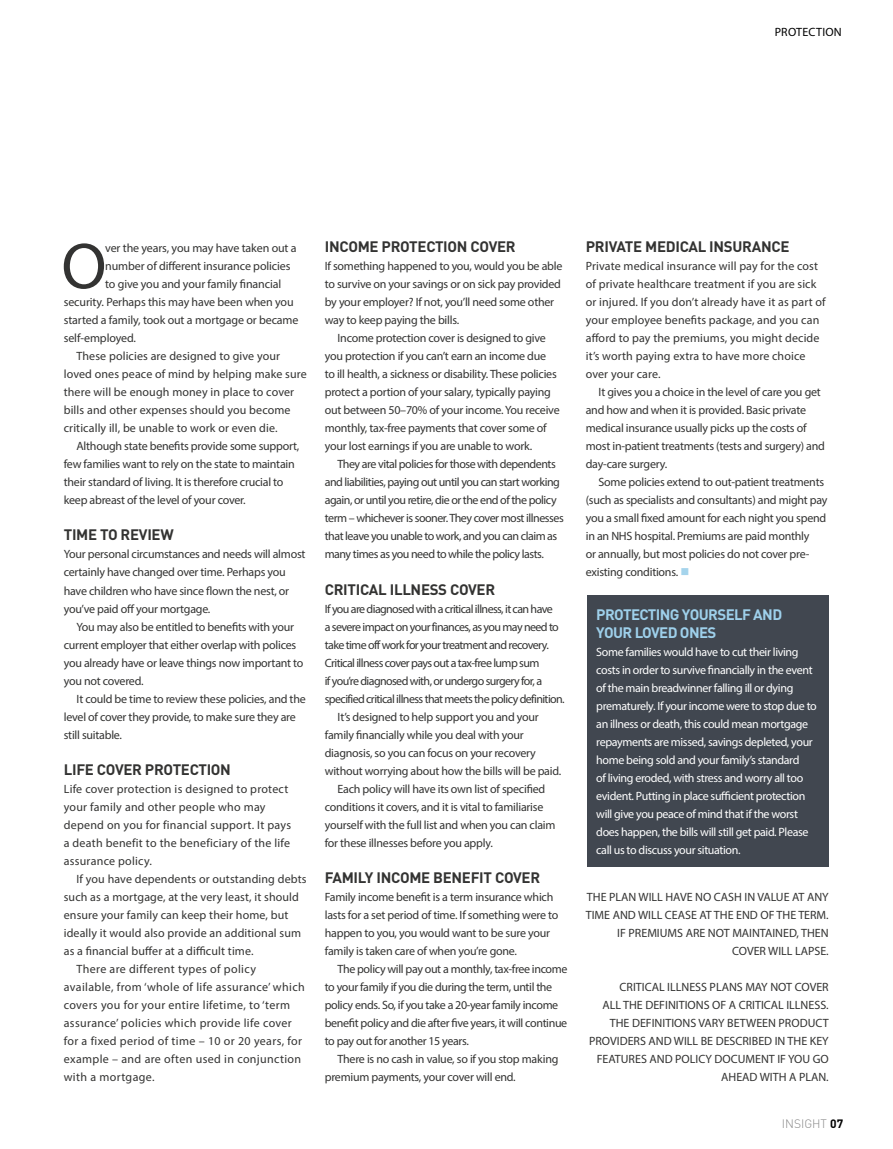
<style>
.page{position:relative;width:893px;height:1149px;background:#fff}
.page>*{position:absolute;margin:0;border:0;box-sizing:border-box;transform-origin:0 0}
.t1{font:65.4px "Myriad Pro";color:#333332}
.t2{font:700 15px "DIN";letter-spacing:-.02em;color:#333332}
.t3{font:700 15px/18px "DIN";letter-spacing:-.04em;color:#9ed0eb}
.t4{font:12px/18px "Myriad Pro";letter-spacing:-.02em;color:#333332}
.t5{font:12px/18px "Myriad Pro";letter-spacing:.01em;color:#333332}
.t6{font:12px/18px "Myriad Pro";letter-spacing:-.03em;color:#fff}
.t7{font:12px/18px "Myriad Pro";color:#333332;text-align:right}
.t8{font:12px "Myriad Pro";letter-spacing:-.05em;color:#333332}
.t9{font:12px/18px "Myriad Pro";letter-spacing:-.04em;color:#333332}
.t10{font:12px "Myriad Pro";letter-spacing:.03em;color:#333332}
.t11{font:12px/18px "Myriad Pro";letter-spacing:.02em;color:#333332}
.t12{font:12px "Myriad Pro";letter-spacing:.02em;color:#000}
.t13{font:300 12px "DIN";color:#878787}
.s1{color:#a5d4ec}
.s2{font-weight:700;color:#000}
</style>
<div class="page">
<div style="left:588px;top:595px;width:241px;height:271px;background:#414750"></div>
<p class="t12" style="left:775px;top:25px;width:69px">PROTECTION</p>
<h1 class="t1" style="left:61px;top:226px;width:47px">O</h1>
<p class="t4" style="left:105px;top:239px;width:193px">ver the years, you may have taken out a</p>
<p class="t4" style="left:105px;top:257px;width:187px">number of different insurance policies</p>
<p class="t4" style="left:105px;top:275px;width:178px">to give you and your family financial</p>
<p class="t4" style="left:64px;top:293px;width:231px">security. Perhaps this may have been when you</p>
<p class="t4" style="left:64px;top:311px;width:236px">started a family, took out a mortgage or became</p>
<p class="t4" style="left:64px;top:329px;width:74px">self-employed.</p>
<p class="t5" style="left:77px;top:347px;width:205px">These policies are designed to give your</p>
<p class="t5" style="left:64px;top:365px;width:245px">loved ones peace of mind by helping make sure</p>
<p class="t5" style="left:64px;top:383px;width:232px">there will be enough money in place to cover</p>
<p class="t5" style="left:64px;top:401px;width:228px">bills and other expenses should you become</p>
<p class="t5" style="left:64px;top:419px;width:215px">critically ill, be unable to work or even die.</p>
<p class="t4" style="left:77px;top:437px;width:224px">Although state benefits provide some support,</p>
<p class="t4" style="left:64px;top:455px;width:232px">few families want to rely on the state to maintain</p>
<p class="t4" style="left:64px;top:473px;width:221px">their standard of living. It is therefore crucial to</p>
<p class="t4" style="left:64px;top:491px;width:183px">keep abreast of the level of your cover.</p>
<p class="t2" style="left:64px;top:525px;width:111px">TIME TO REVIEW</p>
<p class="t4" style="left:64px;top:545px;width:243px">Your personal circumstances and needs will almost certainly have changed over time. Perhaps you have children who have since flown the nest, or you’ve paid off your mortgage.</p>
<p class="t4" style="left:64px;top:617px;width:241px;text-indent:13px">You may also be entitled to benefits with your current employer that either overlap with polices you already have or leave things now important to you not covered.</p>
<p class="t4" style="left:64px;top:689px;width:244px;text-indent:13px">It could be time to review these policies, and the level of cover they provide, to make sure they are still suitable.</p>
<p class="t2" style="left:64px;top:759px;width:169px">LIFE COVER PROTECTION</p>
<p class="t11" style="left:64px;top:779px;width:229px">Life cover protection is designed to protect your family and other people who may depend on you for financial support. It pays a death benefit to the beneficiary of the life assurance policy.</p>
<p class="t5" style="left:77px;top:869px;width:232px">If you have dependents or outstanding debts</p>
<p class="t5" style="left:64px;top:887px;width:237px">such as a mortgage, at the very least, it should</p>
<p class="t5" style="left:64px;top:905px;width:226px">ensure your family can keep their home, but</p>
<p class="t5" style="left:64px;top:923px;width:239px">ideally it would also provide an additional sum</p>
<p class="t5" style="left:64px;top:941px;width:191px">as a financial buffer at a difficult time.</p>
<p class="t10" style="left:77px;top:961px;width:181px">There are different types of policy</p>
<p class="t10" style="left:64px;top:979px;width:242px">available, from ‘whole of life assurance’ which</p>
<p class="t10" style="left:64px;top:997px;width:228px">covers you for your entire lifetime, to ‘term</p>
<p class="t10" style="left:64px;top:1015px;width:230px">assurance’ policies which provide life cover</p>
<p class="t10" style="left:64px;top:1033px;width:240px">for a fixed period of time – 10 or 20 years, for</p>
<p class="t10" style="left:64px;top:1051px;width:239px">example – and are often used in conjunction</p>
<p class="t10" style="left:64px;top:1069px;width:92px">with a mortgage.</p>
<p class="t2" style="left:325px;top:237px;width:192px">INCOME PROTECTION COVER</p>
<p class="t4" style="left:325px;top:257px;width:239px">If something happened to you, would you be able to survive on your savings or on sick pay provided by your employer? If not, you’ll need some other way to keep paying the bills.</p>
<p class="t4" style="left:325px;top:329px;width:236px;text-indent:13px">Income protection cover is designed to give you protection if you can’t earn an income due<br>to ill health, a sickness or disability. These policies protect a portion of your salary, typically paying out between 50–70% of your income. You receive monthly, tax-free payments that cover some of your lost earnings if you are unable to work.</p>
<p class="t9" style="left:325px;top:455px;width:240px;text-indent:13px">They are vital policies for those with dependents and liabilities, paying out until you can start working again, or until you retire, die or the end of the policy term – whichever is sooner. They cover most illnesses that leave you unable to work, and you can claim as many times as you need to while the policy lasts.</p>
<p class="t2" style="left:325px;top:579px;width:172px">CRITICAL ILLNESS COVER</p>
<p class="t8" style="left:325px;top:601px;width:230px">If you are diagnosed with a critical illness, it can have</p>
<p class="t8" style="left:325px;top:619px;width:236px">a severe impact on your finances, as you may need to</p>
<p class="t8" style="left:325px;top:637px;width:226px">take time off work for your treatment and recovery.</p>
<p class="t8" style="left:325px;top:655px;width:216px">Critical illness cover pays out a tax-free lump sum</p>
<p class="t8" style="left:325px;top:673px;width:219px">if you’re diagnosed with, or undergo surgery for, a</p>
<p class="t8" style="left:325px;top:691px;width:241px">specified critical illness that meets the policy definition.</p>
<p class="t4" style="left:338px;top:707px;width:203px">It’s designed to help support you and your</p>
<p class="t4" style="left:325px;top:725px;width:200px">family financially while you deal with your</p>
<p class="t4" style="left:325px;top:743px;width:213px">diagnosis, so you can focus on your recovery</p>
<p class="t4" style="left:325px;top:761px;width:238px">without worrying about how the bills will be paid.</p>
<p class="t4" style="left:338px;top:779px;width:209px">Each policy will have its own list of specified</p>
<p class="t4" style="left:325px;top:797px;width:220px">conditions it covers, and it is vital to familiarise</p>
<p class="t4" style="left:325px;top:815px;width:232px">yourself with the full list and when you can claim</p>
<p class="t4" style="left:325px;top:833px;width:170px">for these illnesses before you apply.</p>
<p class="t2" style="left:325px;top:867px;width:217px">FAMILY INCOME BENEFIT COVER</p>
<p class="t4" style="left:325px;top:887px;width:235px">Family income benefit is a term insurance which lasts for a set period of time. If something were to happen to you, you would want to be sure your family is taken care of when you’re gone.</p>
<p class="t4" style="left:325px;top:959px;width:244px;text-indent:13px">The policy will pay out a monthly, tax-free income to your family if you die during the term, until the policy ends. So, if you take a 20-year family income benefit policy and die after five years, it will continue to pay out for another 15 years.</p>
<p class="t4" style="left:325px;top:1049px;width:235px;text-indent:13px">There is no cash in value, so if you stop making premium payments, your cover will end.</p>
<p class="t2" style="left:586px;top:237px;width:205px">PRIVATE MEDICAL INSURANCE</p>
<p class="t5" style="left:586px;top:257px;width:241px">Private medical insurance will pay for the cost of private healthcare treatment if you are sick or injured. If you don’t already have it as part of your employee benefits package, and you can afford to pay the premiums, you might decide it’s worth paying extra to have more choice over your care.</p>
<p class="t4" style="left:586px;top:383px;width:241px;text-indent:13px">It gives you a choice in the level of care you get and how and when it is provided. Basic private medical insurance usually picks up the costs of most in-patient treatments (tests and surgery) and day-care surgery.</p>
<p class="t4" style="left:586px;top:473px;width:243px;text-indent:13px">Some policies extend to out-patient treatments (such as specialists and consultants) and might pay you a small fixed amount for each night you spend in an NHS hospital. Premiums are paid monthly<br>or annually, but most policies do not cover pre&shy;existing conditions. <span class="s1">■</span></p>
<p class="t3" style="left:596px;top:604px;width:187px">PROTECTING YOURSELF AND<br>YOUR LOVED ONES</p>
<p class="t6" style="left:596px;top:642px;width:222px">Some families would have to cut their living costs in order to survive financially in the event of the main breadwinner falling ill or dying prematurely. If your income were to stop due to an illness or death, this could mean mortgage repayments are missed, savings depleted, your home being sold and your family’s standard<br>of living eroded, with stress and worry all too evident. Putting in place sufficient protection will give you peace of mind that if the worst does happen, the bills will still get paid. Please call us to discuss your situation.</p>
<p class="t7" style="left:586px;top:887px;width:244px">THE PLAN WILL HAVE NO CASH IN VALUE AT ANY TIME AND WILL CEASE AT THE END OF THE TERM.<br>IF PREMIUMS ARE NOT MAINTAINED, THEN COVER WILL LAPSE.</p>
<p class="t7" style="left:589px;top:977px;width:241px">CRITICAL ILLNESS PLANS MAY NOT COVER<br>ALL THE DEFINITIONS OF A CRITICAL ILLNESS.<br>THE DEFINITIONS VARY BETWEEN PRODUCT PROVIDERS AND WILL BE DESCRIBED IN THE KEY FEATURES AND POLICY DOCUMENT IF YOU GO AHEAD WITH A PLAN.</p>
<p class="t13" style="left:782px;top:1116px;width:63px">INSIGHT <span class="s2">07</span></p>
</div>
